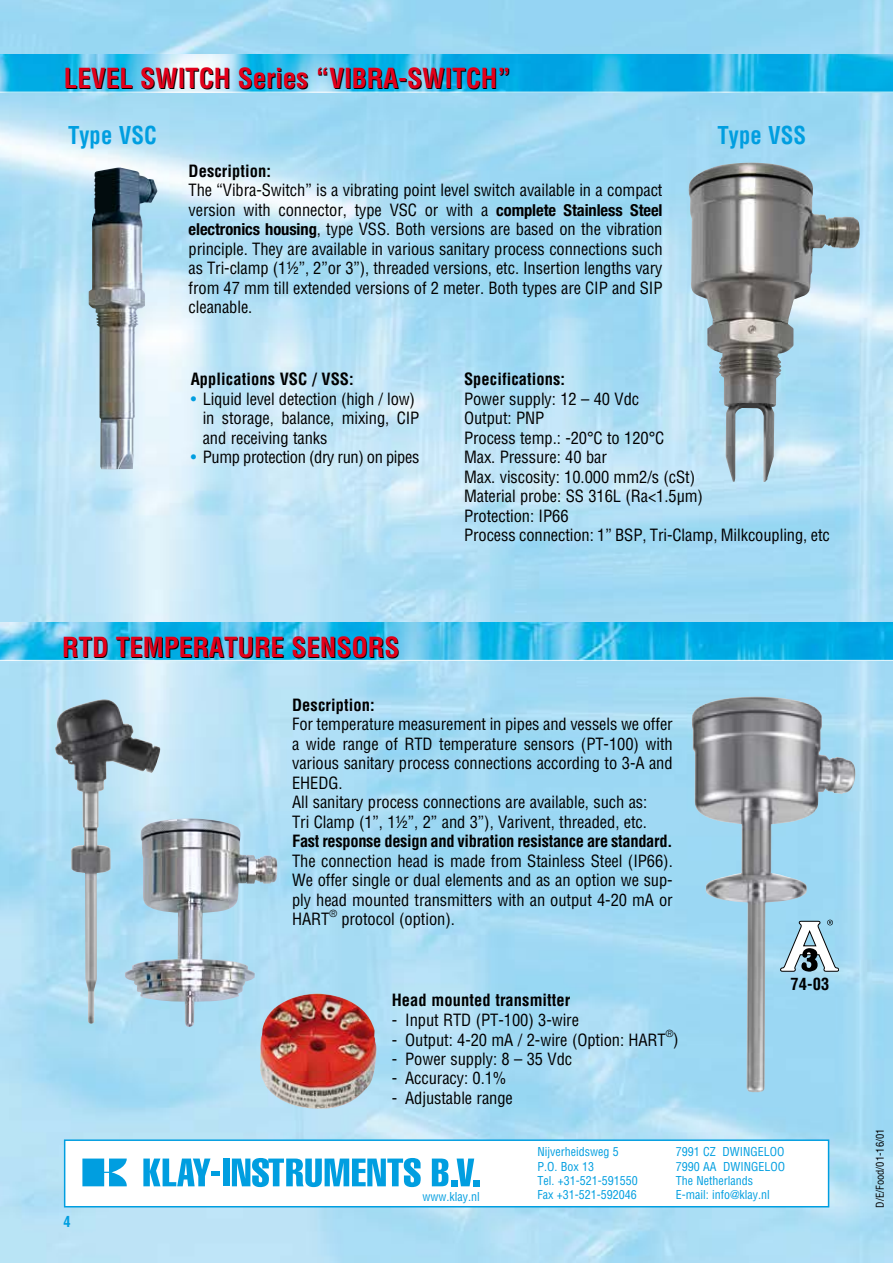
<style>
.page{position:relative;width:893px;height:1263px;background:#fff}
.page>*{position:absolute;margin:0;border:0;box-sizing:border-box;transform-origin:0 0}
.t1{font:700 condensed 27px "Helvetica";color:#000}
.t2{font:700 condensed 24px "Helvetica";color:#009ee0;scale:.95 1}
.t3{font:condensed 16.5px/19.5px "Helvetica";letter-spacing:-.005em;color:#000}
.t4{font:700 condensed 16.5px "Helvetica";letter-spacing:.005em;color:#000}
.t5{font:700 condensed 16.5px "Helvetica";letter-spacing:-.02em;color:#000}
.t6{font:700 condensed 15px "Helvetica";color:#009ee0;scale:.95 1}
.t7{font:condensed 12px/14.4px "Helvetica";color:#009ee0}
.t8{font:condensed 10.5px "Helvetica";color:#000}
.t9{font:condensed 9.6px "Helvetica";color:#000}
.s1{font-family:"Helvetica Neue LT Std";font-weight:700}
.s2{color:#009ee0}
</style>
<div class="page">
<img style="left:0;top:0;width:893px;height:1263px">
<img style="left:0;top:54px;width:893px;height:38px">
<hr style="left:0;top:92px;width:893px;height:1px;background:#fff">
<div style="left:65px;top:1140px;width:764px;height:67px;background:#fff"></div>
<svg style="left:82px;top:1158px;width:45px;height:28px"></svg>
<svg style="left:143px;top:1158px;width:77px;height:28px"></svg>
<div style="left:223px;top:1158px;width:6px;height:28px;background:#009ee0"></div>
<svg style="left:232px;top:1158px;width:189px;height:29px"></svg>
<svg style="left:432px;top:1158px;width:47px;height:28px"></svg>
<div style="left:64px;top:1139px;width:765px;height:68px;border:2px solid #009ee0"></div>
<img style="left:0;top:622px;width:893px;height:38px">
<hr style="left:0;top:660px;width:893px;height:1px;background:#fff">
<img style="left:89px;top:167px;width:69px;height:302px">
<img style="left:687px;top:163px;width:174px;height:319px">
<img style="left:260px;top:994px;width:116px;height:115px">
<img style="left:692px;top:697px;width:164px;height:395px">
<img style="left:55px;top:699px;width:106px;height:325px">
<img style="left:124px;top:818px;width:153px;height:209px">
<svg style="left:780px;top:920px;width:59px;height:51px"></svg>
<h1 class="t1" style="left:65px;top:63px;width:448px">LEVEL SWITCH Series “VIBRA-SWITCH”</h1>
<h2 class="t2" style="left:68px;top:121px;width:95px">Type VSC</h2>
<h2 class="t2" style="left:718px;top:121px;width:95px">Type VSS</h2>
<p class="t4" style="left:189px;top:160px;width:84px">Description:</p>
<p class="t3" style="left:189px;top:180px;width:475px;text-align:justify">The “Vibra-Switch” is a vibrating point level switch available in a compact version with connector, type VSC or with a <span class="s1">complete Stainless Steel electronics housing</span>, type VSS. Both versions are based on the vibration principle. They are available in various sanitary process connections such as Tri-clamp (1½”, 2”or 3”), threaded versions, etc. Insertion lengths vary from 47 mm till extended versions of 2 meter. Both types are CIP and SIP cleanable.</p>
<p class="t4" style="left:191px;top:369px;width:165px">Applications VSC / VSS:</p>
<p class="t3" style="left:203px;top:388px;width:218px;text-indent:-12px"><span class="s2">•</span> Liquid level detection (high / low) in storage, balance, mixing, CIP and receiving tanks</p>
<p class="t3" style="left:191px;top:447px;width:230px"><span class="s2">•</span> Pump protection (dry run) on pipes</p>
<h1 class="t1" style="left:63px;top:631px;width:339px">RTD TEMPERATURE SENSORS</h1>
<p class="t4" style="left:464px;top:369px;width:103px">Specifications:</p>
<p class="t3" style="left:464px;top:389px;width:367px">Power supply: 12 – 40 Vdc<br>Output: PNP<br>Process temp.: -20°C to 120°C<br>Max. Pressure: 40 bar<br>Max. viscosity: 10.000 mm2/s (cSt)<br>Material probe: SS 316L (Ra&lt;1.5µm)<br>Protection: IP66<br>Process connection: 1” BSP, Tri-Clamp, Milkcoupling, etc</p>
<p class="t4" style="left:292px;top:695px;width:84px">Description:</p>
<p class="t3" style="left:292px;top:714px;width:382px">For temperature measurement in pipes and vessels we offer a wide range of RTD temperature sensors (PT-100) with various sanitary process connections according to 3-A and EHEDG.<br>All sanitary process connections are available, such as:<br>Tri Clamp (1”, 1½”, 2” and 3”), Varivent, threaded, etc.</p>
<p class="t5" style="left:292px;top:831px;width:382px">Fast response design and vibration resistance are standard.</p>
<p class="t3" style="left:292px;top:851px;width:382px;text-align:justify">The connection head is made from Stainless Steel (IP66).<br>We offer single or dual elements and as an option we sup&shy;ply head mounted transmitters with an output 4-20 mA or HART</p>
<p class="t9" style="left:329px;top:907px;width:9px">®</p>
<p class="t3" style="left:341px;top:909px;width:115px">protocol (option).</p>
<p class="t4" style="left:392px;top:990px;width:180px">Head mounted transmitter</p>
<p class="t3" style="left:392px;top:1010px;width:189px">- Input RTD (PT-100) 3-wire</p>
<p class="t3" style="left:392px;top:1029px;width:289px">- Output: 4-20 mA / 2-wire (Option: HART )</p>
<p class="t9" style="left:666px;top:1027px;width:9px">®</p>
<p class="t3" style="left:392px;top:1049px;width:182px">- Power supply: 8 – 35 Vdc</p>
<p class="t3" style="left:392px;top:1068px;width:117px">- Accuracy: 0.1%</p>
<p class="t3" style="left:392px;top:1088px;width:123px">- Adjustable range</p>
<p class="t4" style="left:790px;top:973px;width:40px">74-03</p>
<p class="t6" style="left:64px;top:1212px;width:9px">4</p>
<p class="t7" style="left:538px;top:1144px;width:102px">Nijverheidsweg 5<br>P.O. Box 13<br>Tel. +31-521-591550</p>
<p class="t7" style="left:422px;top:1189px;width:59px">www.klay.nl</p>
<p class="t7" style="left:538px;top:1187px;width:101px">Fax +31-521-592046</p>
<p class="t7" style="left:676px;top:1144px;width:111px">7991 CZ DWINGELOO<br>7990 AA DWINGELOO<br>The Netherlands<br>E-mail: info@klay.nl</p>
<p class="t8" style="left:873px;top:1207px;width:80px;rotate:-90deg">D/E/Food/01-16/01</p>
</div>
